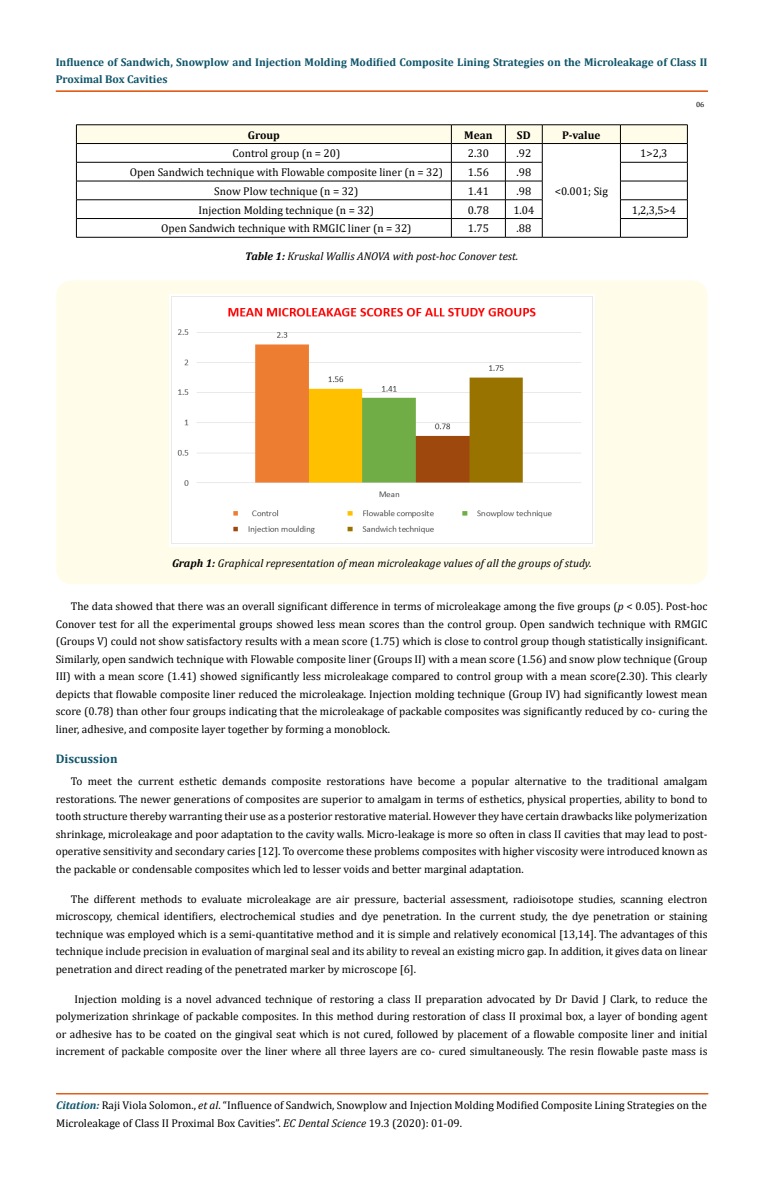
<style>
.page{position:relative;width:764px;height:1185px;background:#fff}
.page>*{position:absolute;margin:0;border:0;box-sizing:border-box;transform-origin:0 0}
.t1{font:700 12.5px "Cambria";color:#0e546a}
.t2{font:11.25px/17.5px "Cambria";color:#000;text-align:justify}
.t3{font:700 11.25px/17.5px "Cambria";color:#0e546a}
.t4{font:italic 11.25px "Cambria";color:#000}
.t5{font:700 11.25px "Cambria";color:#000}
.t6{font:7.5px "Cambria";color:#000}
.s1{font-weight:700}
.s2{font-style:italic}
.s3{font-weight:700;font-style:italic;color:#0e546a}
</style>
<div class="page">
<div style="left:56px;top:91px;width:651px;height:1px;border:1px solid #e05d1a"></div>
<svg style="left:76px;top:125px;width:612px;height:112px"></svg>
<hr style="left:76px;top:237px;width:375px;height:1px;background:#000">
<hr style="left:451px;top:237px;width:54px;height:1px;background:#000">
<hr style="left:505px;top:237px;width:37px;height:1px;background:#000">
<hr style="left:542px;top:237px;width:78px;height:1px;background:#000">
<hr style="left:620px;top:237px;width:67px;height:1px;background:#000">
<div style="left:56px;top:281px;width:651px;height:303px;background:#fffde9;border-radius:15px"></div>
<img style="left:169px;top:294px;width:425px;height:252px">
<p class="t3" style="left:56px;top:53px;width:653px">Influence of Sandwich, Snowplow and Injection Molding Modified Composite Lining Strategies on the Microleakage of Class II<br>Proximal Box Cavities</p>
<p class="t6" style="left:696px;top:100px;width:10px">06</p>
<p class="t5" style="left:248px;top:127px;width:34px">Group</p>
<p class="t5" style="left:464px;top:127px;width:30px">Mean</p>
<p class="t5" style="left:517px;top:127px;width:15px">SD</p>
<p class="t5" style="left:562px;top:127px;width:40px">P-value</p>
<p class="t2" style="left:232px;top:145px;width:109px">Control group (n = 20)</p>
<p class="t2" style="left:468px;top:145px;width:23px">2.30</p>
<p class="t2" style="left:516px;top:145px;width:16px">.92</p>
<p class="t2" style="left:555px;top:182px;width:55px">&lt;0.001; Sig</p>
<p class="t2" style="left:640px;top:145px;width:29px">1&gt;2,3</p>
<p class="t2" style="left:130px;top:163px;width:315px">Open Sandwich technique with Flowable composite liner (n = 32)</p>
<p class="t2" style="left:468px;top:163px;width:23px">1.56</p>
<p class="t2" style="left:516px;top:163px;width:16px">.98</p>
<p class="t2" style="left:214px;top:182px;width:146px">Snow Plow technique (n = 32)</p>
<p class="t2" style="left:468px;top:182px;width:23px">1.41</p>
<p class="t2" style="left:516px;top:182px;width:16px">.98</p>
<p class="t2" style="left:199px;top:201px;width:177px">Injection Molding technique (n = 32)</p>
<p class="t2" style="left:468px;top:201px;width:23px">0.78</p>
<p class="t2" style="left:513px;top:201px;width:23px">1.04</p>
<p class="t2" style="left:632px;top:201px;width:46px">1,2,3,5&gt;4</p>
<p class="t2" style="left:161px;top:220px;width:252px">Open Sandwich technique with RMGIC liner (n = 32)</p>
<p class="t2" style="left:468px;top:220px;width:23px">1.75</p>
<p class="t2" style="left:516px;top:220px;width:16px">.88</p>
<p class="t4" style="left:245px;top:248px;width:275px"><span class="s1">Table 1:</span> Kruskal Wallis ANOVA with post-hoc Conover test.</p>
<p class="t4" style="left:172px;top:555px;width:421px"><span class="s1">Graph 1:</span> Graphical representation of mean microleakage values of all the groups of study.</p>
<p class="t2" style="left:56px;top:598px;width:653px;text-indent:15px">The data showed that there was an overall significant difference in terms of microleakage among the five groups (<span class="s2">p</span> &lt; 0.05). Post-hoc Conover test for all the experimental groups showed less mean scores than the control group. Open sandwich technique with RMGIC (Groups V) could not show satisfactory results with a mean score (1.75) which is close to control group though statistically insignificant.<br>Similarly, open sandwich technique with Flowable composite liner (Groups II) with a mean score (1.56) and snow plow technique (Group III) with a mean score (1.41) showed significantly less microleakage compared to control group with a mean score(2.30). This clearly depicts that flowable composite liner reduced the microleakage. Injection molding technique (Group IV) had significantly lowest mean score (0.78) than other four groups indicating that the microleakage of packable composites was significantly reduced by co- curing the liner, adhesive, and composite layer together by forming a monoblock.</p>
<p class="t1" style="left:56px;top:750px;width:63px">Discussion</p>
<p class="t2" style="left:56px;top:773px;width:653px;text-indent:15px">To meet the current esthetic demands composite restorations have become a popular alternative to the traditional amalgam restorations. The newer generations of composites are superior to amalgam in terms of esthetics, physical properties, ability to bond to tooth structure thereby warranting their use as a posterior restorative material. However they have certain drawbacks like polymerization shrinkage, microleakage and poor adaptation to the cavity walls. Micro-leakage is more so often in class II cavities that may lead to post&shy;operative sensitivity and secondary caries [12]. To overcome these problems composites with higher viscosity were introduced known as the packable or condensable composites which led to lesser voids and better marginal adaptation.</p>
<p class="t2" style="left:56px;top:890px;width:653px;text-indent:15px">The different methods to evaluate microleakage are air pressure, bacterial assessment, radioisotope studies, scanning electron microscopy, chemical identifiers, electrochemical studies and dye penetration. In the current study, the dye penetration or staining technique was employed which is a semi-quantitative method and it is simple and relatively economical [13,14]. The advantages of this technique include precision in evaluation of marginal seal and its ability to reveal an existing micro gap. In addition, it gives data on linear penetration and direct reading of the penetrated marker by microscope [6].</p>
<p class="t2" style="left:56px;top:990px;width:653px;text-indent:19px">Injection molding is a novel advanced technique of restoring a class II preparation advocated by Dr David J Clark, to reduce the polymerization shrinkage of packable composites. In this method during restoration of class II proximal box, a layer of bonding agent or adhesive has to be coated on the gingival seat which is not cured, followed by placement of a flowable composite liner and initial increment of packable composite over the liner where all three layers are co- cured simultaneously. The resin flowable paste mass is</p>
<p class="t2" style="left:56px;top:1097px;width:652px"><span class="s3">Citation:</span> Raji Viola Solomon., <span class="s2">et al</span>. “Influence of Sandwich, Snowplow and Injection Molding Modified Composite Lining Strategies on the<br>Microleakage of Class II Proximal Box Cavities”. <span class="s2">EC Dental Science</span> 19.3 (2020): 01-09.</p>
</div>
